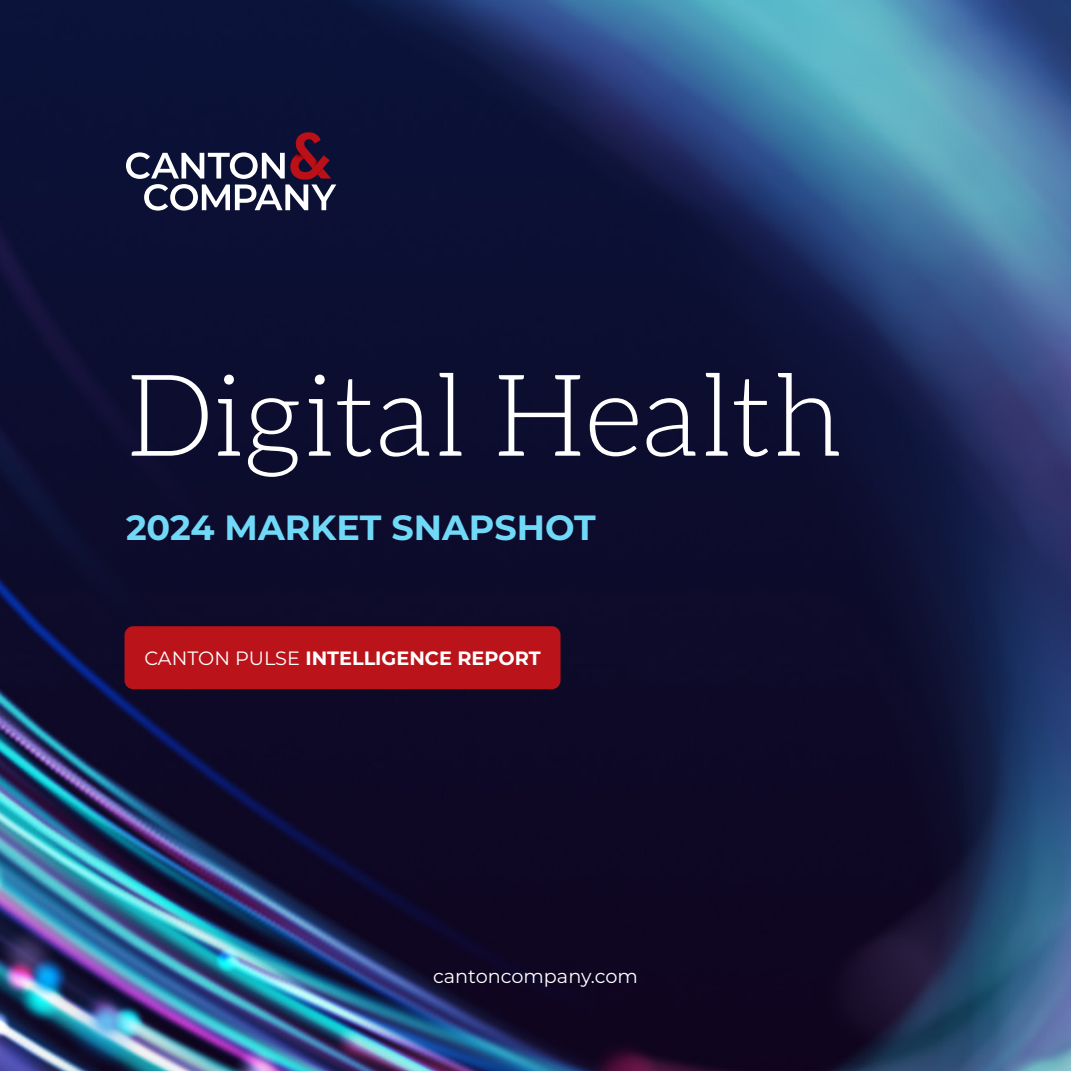
<style>
.page{position:relative;width:1071px;height:1071px;background:#fff}
.page>*{position:absolute;margin:0;border:0;box-sizing:border-box;transform-origin:0 0}
.t1{font:300 113.75px "Aleo";color:#fff}
.t2{font:700 35px "Montserrat";color:#70d9f7}
.t3{font:700 19.25px "Montserrat";color:#fff}
.t4{font:19.25px "Montserrat";color:#fff}
.s1{font-weight:400}
</style>
<div class="page">
<img style="left:0;top:0;width:1071px;height:1071px">
<svg style="left:126px;top:132px;width:210px;height:79px"></svg>
<div style="left:125px;top:627px;width:435px;height:61px;background:#ba141a;border-radius:8px"></div>
<div style="left:125px;top:626px;width:436px;height:63px;border:2px solid #ba141a;border-radius:8px"></div>
<p class="t1" style="left:126px;top:350px;width:719px">Digital Health</p>
<p class="t2" style="left:126px;top:504px;width:471px">2024 MARKET SNAPSHOT</p>
<p class="t3" style="left:144px;top:645px;width:398px"><span class="s1">CANTON PULSE</span> INTELLIGENCE REPORT</p>
<p class="t4" style="left:433px;top:963px;width:206px">cantoncompany.com</p>
</div>
